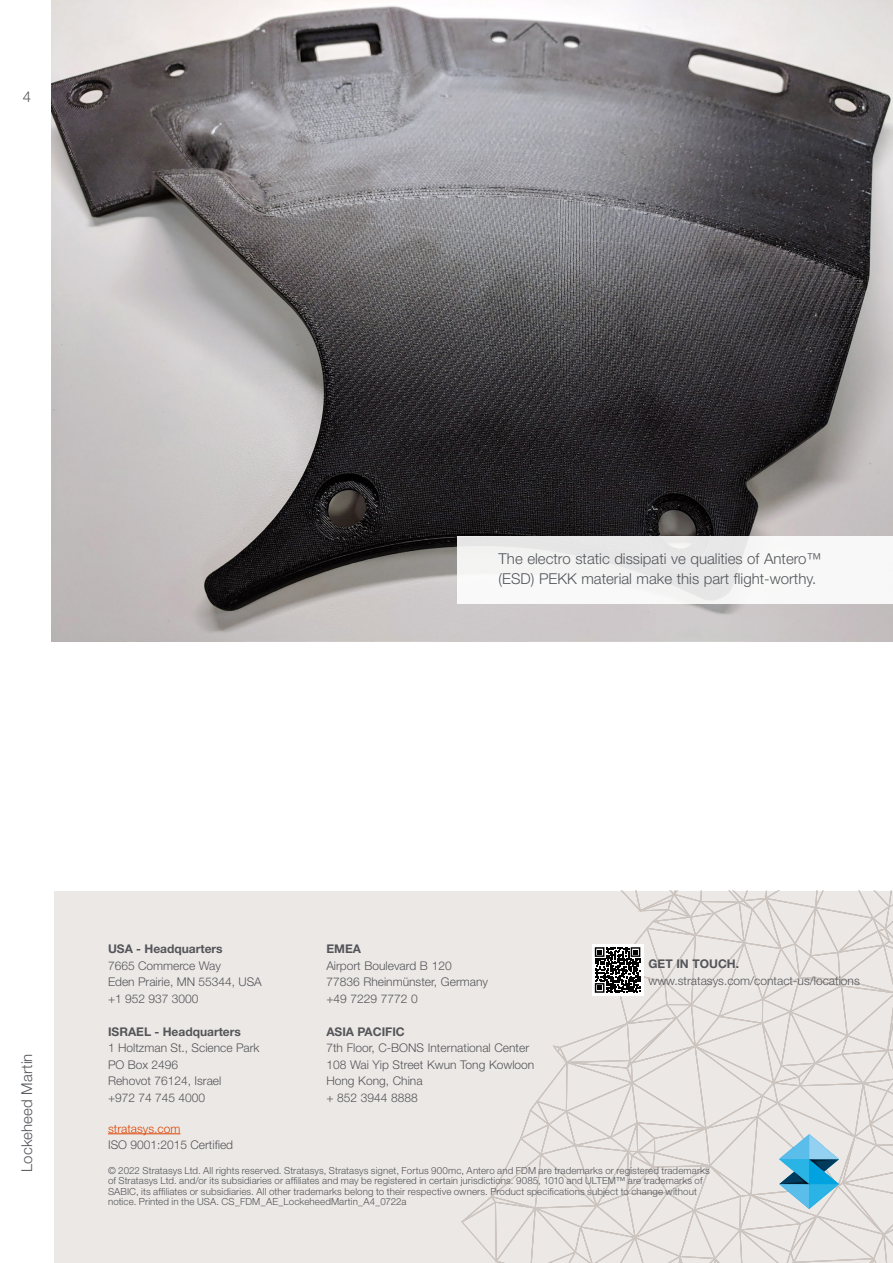
<style>
.page{position:relative;width:893px;height:1263px;background:#fff}
.page>*{position:absolute;margin:0;border:0;box-sizing:border-box;transform-origin:0 0}
.t1{font:300 15px/19.5px "Helvetica Neue LT Std";color:#53565a}
.t2{font:300 15px "Helvetica Neue LT Std";letter-spacing:.01em;color:#54555a}
.t3{font:300 12px/16.5px "Helvetica Neue LT Std";color:#54555a}
.t4{font:700 12px "Helvetica Neue LT Std";color:#54555a}
.t5{font:300 12px "Helvetica Neue LT Std";color:#dc4405}
.t6{font:300 9.75px/10.5px "Helvetica Neue LT Std";letter-spacing:.01em;color:#54555a}
</style>
<div class="page">
<div style="left:54px;top:891px;width:839px;height:372px;background:#ece8e5"></div>
<hr style="left:108px;top:1133px;width:72px;height:1px;background:#dc4405">
<svg style="left:461px;top:891px;width:432px;height:372px"></svg>
<img style="left:51px;top:0;width:842px;height:641px">
<div style="left:457px;top:536px;width:436px;height:68px;background:linear-gradient(to right,#f0efef,#f6f5f5)"></div>
<h1 class="t2" style="left:23px;top:88px;width:10px">4</h1>
<h1 class="t1" style="left:499px;top:549px;width:324px">The electro static dissipati ve qualities of Antero™ (ESD) PEKK material make this part flight-worthy.</h1>
<h1 class="t2" style="left:18px;top:1171px;width:119px;rotate:-90deg">Lockeheed Martin</h1>
<p class="t4" style="left:108px;top:941px;width:116px">USA - Headquarters</p>
<p class="t3" style="left:108px;top:957px;width:155px">7665 Commerce Way<br>Eden Prairie, MN 55344, USA +1 952 937 3000</p>
<p class="t4" style="left:108px;top:1024px;width:134px">ISRAEL - Headquarters</p>
<p class="t3" style="left:108px;top:1039px;width:153px">1 Holtzman St., Science Park<br>PO Box 2496<br>Rehovot 76124, Israel<br>+972 74 745 4000</p>
<p class="t5" style="left:108px;top:1121px;width:74px">stratasys.com</p>
<p class="t3" style="left:108px;top:1136px;width:127px">ISO 9001:2015 Certified</p>
<p class="t4" style="left:326px;top:941px;width:36px">EMEA</p>
<p class="t3" style="left:326px;top:957px;width:163px">Airport Boulevard B 120<br>77836 Rheinmünster, Germany +49 7229 7772 0</p>
<p class="t4" style="left:326px;top:1024px;width:80px">ASIA PACIFIC</p>
<p class="t3" style="left:326px;top:1039px;width:210px">7th Floor, C-BONS International Center<br>108 Wai Yip Street Kwun Tong Kowloon<br>Hong Kong, China<br>+ 852 3944 8888</p>
<p class="t4" style="left:648px;top:956px;width:92px">GET IN TOUCH.</p>
<p class="t3" style="left:648px;top:972px;width:213px">www.stratasys.com/contact-us/locations</p>
<p class="t6" style="left:108px;top:1165px;width:603px">© 2022 Stratasys Ltd. All rights reserved. Stratasys, Stratasys signet, Fortus 900mc, Antero and FDM are trademarks or registered trademarks of Stratasys Ltd. and/or its subsidiaries or affiliates and may be registered in certain jurisdictions. 9085, 1010 and ULTEM™ are trademarks of SABIC, its affiliates or subsidiaries. All other trademarks belong to their respective owners. Product specifications subject to change without notice. Printed in the USA. CS_FDM_AE_LockeheedMartin_A4_0722a</p>
</div>
